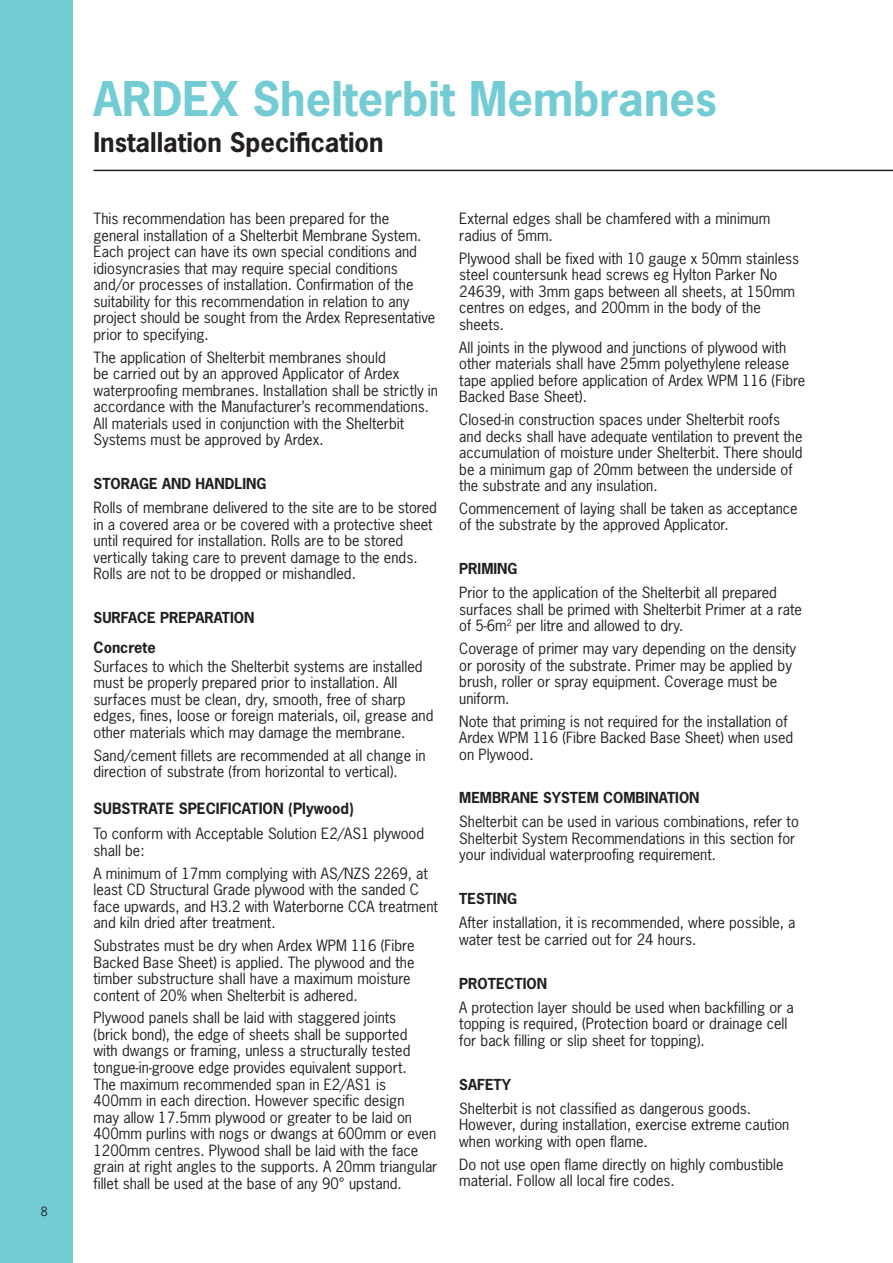
<style>
.page{position:relative;width:893px;height:1263px;background:#fff}
.page>*{position:absolute;margin:0;border:0;box-sizing:border-box;transform-origin:0 0}
.Pa0{font:700 45px "News Gothic";color:#73ccd3}
.Default{font:700 25.5px "News Gothic";color:#231f20}
.Copy{font:14.7px/16.5px "News Gothic";color:#231f20}
.Subhead_2{font:700 14.7px "News Gothic";color:#231f20}
.Applicators_Head{font:700 14.7px "News Gothic";color:#231f20}
.Pa18{font:700 14.25px "News Gothic";color:#231f20}
.t1{font:12px "News Gothic";color:#231f20}
</style>
<div class="page">
<div style="left:0;top:0;width:72px;height:1263px;background:#73ccd3"></div>
<hr style="left:94px;top:170px;width:799px;height:1px;background:#231f20">
<p class="t1" style="left:41px;top:1204px;width:8px">8</p>
<p class="Pa0" style="left:94px;top:69px;width:625px">ARDEX Shelterbit Membranes</p>
<p class="Default" style="left:94px;top:126px;width:292px">Installation Specification</p>
<p class="Copy" style="left:94px;top:210px;width:343px">This recommendation has been prepared for the general installation of a Shelterbit Membrane System.<br>Each project can have its own special conditions and idiosyncrasies that may require special conditions and/or processes of installation. Confirmation of the suitability for this recommendation in relation to any project should be sought from the Ardex Representative prior to specifying.</p>
<p class="Copy" style="left:94px;top:349px;width:346px">The application of Shelterbit membranes should<br>be carried out by an approved Applicator of Ardex waterproofing membranes. Installation shall be strictly in accordance with the Manufacturer’s recommendations.<br>All materials used in conjunction with the Shelterbit Systems must be approved by Ardex.</p>
<p class="Pa18" style="left:94px;top:474px;width:174px">STORAGE AND HANDLING</p>
<p class="Copy" style="left:94px;top:499px;width:345px">Rolls of membrane delivered to the site are to be stored in a covered area or be covered with a protective sheet until required for installation. Rolls are to be stored vertically taking care to prevent damage to the ends.<br>Rolls are not to be dropped or mishandled.</p>
<p class="Pa18" style="left:94px;top:608px;width:162px">SURFACE PREPARATION</p>
<p class="Applicators_Head" style="left:94px;top:638px;width:64px">Concrete</p>
<p class="Copy" style="left:94px;top:658px;width:341px">Surfaces to which the Shelterbit systems are installed must be properly prepared prior to installation. All surfaces must be clean, dry, smooth, free of sharp edges, fines, loose or foreign materials, oil, grease and other materials which may damage the membrane.</p>
<p class="Copy" style="left:94px;top:747px;width:333px">Sand/cement fillets are recommended at all change in direction of substrate (from horizontal to vertical).</p>
<p class="Subhead_2" style="left:94px;top:799px;width:262px">SUBSTRATE SPECIFICATION (Plywood)</p>
<p class="Copy" style="left:94px;top:825px;width:332px">To conform with Acceptable Solution E2/AS1 plywood shall be:</p>
<p class="Copy" style="left:94px;top:865px;width:346px">A minimum of 17mm complying with AS/NZS 2269, at least CD Structural Grade plywood with the sanded C face upwards, and H3.2 with Waterborne CCA treatment and kiln dried after treatment.</p>
<p class="Copy" style="left:94px;top:937px;width:323px">Substrates must be dry when Ardex WPM 116 (Fibre Backed Base Sheet) is applied. The plywood and the timber substructure shall have a maximum moisture content of 20% when Shelterbit is adhered.</p>
<p class="Copy" style="left:94px;top:1009px;width:345px">Plywood panels shall be laid with staggered joints<br>(brick bond), the edge of sheets shall be supported<br>with dwangs or framing, unless a structurally tested tongue-in-groove edge provides equivalent support.<br>The maximum recommended span in E2/AS1 is 400mm in each direction. However specific design<br>may allow 17.5mm plywood or greater to be laid on 400mm purlins with nogs or dwangs at 600mm or even 1200mm centres. Plywood shall be laid with the face grain at right angles to the supports. A 20mm triangular fillet shall be used at the base of any 90° upstand.</p>
<p class="Copy" style="left:459px;top:210px;width:313px">External edges shall be chamfered with a minimum radius of 5mm.</p>
<p class="Copy" style="left:459px;top:250px;width:342px">Plywood shall be fixed with 10 gauge x 50mm stainless steel countersunk head screws eg Hylton Parker No 24639, with 3mm gaps between all sheets, at 150mm centres on edges, and 200mm in the body of the sheets.</p>
<p class="Copy" style="left:459px;top:339px;width:348px">All joints in the plywood and junctions of plywood with other materials shall have 25mm polyethylene release tape applied before application of Ardex WPM 116 (Fibre Backed Base Sheet).</p>
<p class="Copy" style="left:459px;top:411px;width:345px">Closed-in construction spaces under Shelterbit roofs and decks shall have adequate ventilation to prevent the accumulation of moisture under Shelterbit. There should be a minimum gap of 20mm between the underside of the substrate and any insulation.</p>
<p class="Copy" style="left:459px;top:500px;width:340px">Commencement of laying shall be taken as acceptance of the substrate by the approved Applicator.</p>
<p class="Pa18" style="left:459px;top:559px;width:60px">PRIMING</p>
<p class="Copy" style="left:459px;top:584px;width:344px">Prior to the application of the Shelterbit all prepared surfaces shall be primed with Shelterbit Primer at a rate of 5-6m<sup>2</sup> per litre and allowed to dry.</p>
<p class="Copy" style="left:459px;top:640px;width:338px">Coverage of primer may vary depending on the density or porosity of the substrate. Primer may be applied by brush, roller or spray equipment. Coverage must be uniform.</p>
<p class="Copy" style="left:459px;top:713px;width:336px">Note that priming is not required for the installation of<br>Ardex WPM 116 (Fibre Backed Base Sheet) when used on Plywood.</p>
<p class="Pa18" style="left:459px;top:789px;width:242px">MEMBRANE SYSTEM COMBINATION</p>
<p class="Copy" style="left:459px;top:813px;width:341px">Shelterbit can be used in various combinations, refer to<br>Shelterbit System Recommendations in this section for your individual waterproofing requirement.</p>
<p class="Pa18" style="left:459px;top:889px;width:59px">TESTING</p>
<p class="Copy" style="left:459px;top:914px;width:338px">After installation, it is recommended, where possible, a water test be carried out for 24 hours.</p>
<p class="Pa18" style="left:459px;top:974px;width:89px">PROTECTION</p>
<p class="Copy" style="left:459px;top:999px;width:336px">A protection layer should be used when backfilling or a topping is required, (Protection board or drainage cell for back filling or slip sheet for topping).</p>
<p class="Pa18" style="left:459px;top:1075px;width:53px">SAFETY</p>
<p class="Copy" style="left:459px;top:1100px;width:332px">Shelterbit is not classified as dangerous goods.<br>However, during installation, exercise extreme caution when working with open flame.</p>
<p class="Copy" style="left:459px;top:1155px;width:326px">Do not use open flame directly on highly combustible material. Follow all local fire codes.</p>
</div>
